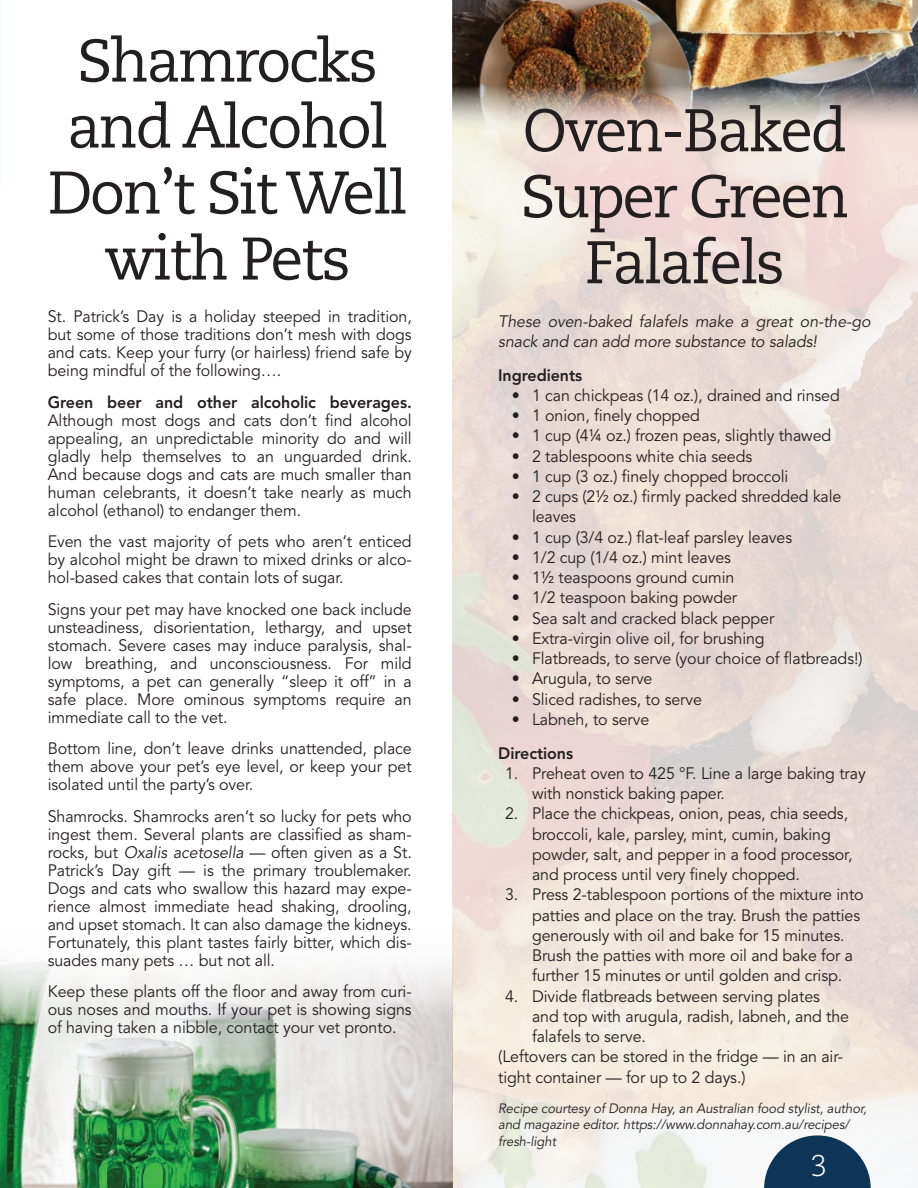
<style>
.page{position:relative;width:918px;height:1188px;background:#fff}
.page>*{position:absolute;margin:0;border:0;box-sizing:border-box;transform-origin:0 0}
.t1{font:60px/66px "Caecilia LT Std";letter-spacing:-.04em;color:#231f20;text-align:center}
.t2{font:300 30px "Caecilia LT Std";color:#fff}
.t3{font:16.5px/18px "Avenir LT Std";letter-spacing:-.005em;color:#231f20;text-align:justify}
.t4{font:italic 16.5px/20.2px "Avenir LT Std";letter-spacing:-.005em;color:#231f20}
.t5{font:800 16.5px "Avenir LT Std";letter-spacing:-.005em;color:#231f20}
.t6{font:italic 13.5px/16.5px "Avenir LT Std";letter-spacing:-.005em;color:#231f20}
.s1{font-style:italic}
</style>
<div class="page">
<img style="left:0;top:1px;width:1px;height:156px">
<img style="left:0;top:927px;width:453px;height:261px">
<img style="left:453px;top:0;width:465px;height:133px">
<svg style="left:764px;top:1135px;width:107px;height:53px"></svg>
<h1 class="t1" style="left:48px;top:29px;width:361px">Shamrocks and Alcohol<br>Don’t Sit Well with Pets</h1>
<p class="t3" style="left:48px;top:308px;width:366px">St. Patrick’s Day is a holiday steeped in tradition, but some of those traditions don’t mesh with dogs and cats. Keep your furry (or hairless) friend safe by being mindful of the following….</p>
<p class="t5" style="left:48px;top:392px;width:366px">Green beer and other alcoholic beverages.</p>
<p class="t3" style="left:48px;top:411px;width:366px">Although most dogs and cats don’t find alcohol appealing, an unpredictable minority do and will gladly help themselves to an unguarded drink.<br>And because dogs and cats are much smaller than human celebrants, it doesn’t take nearly as much alcohol (ethanol) to endanger them.</p>
<p class="t3" style="left:48px;top:533px;width:366px">Even the vast majority of pets who aren’t enticed by alcohol might be drawn to mixed drinks or alco&shy;hol-based cakes that contain lots of sugar.</p>
<p class="t3" style="left:48px;top:600px;width:366px">Signs your pet may have knocked one back include unsteadiness, disorientation, lethargy, and upset stomach. Severe cases may induce paralysis, shal&shy;low breathing, and unconsciousness. For mild symptoms, a pet can generally “sleep it off” in a safe place. More ominous symptoms require an immediate call to the vet.</p>
<p class="t3" style="left:48px;top:740px;width:366px">Bottom line, don’t leave drinks unattended, place them above your pet’s eye level, or keep your pet isolated until the party’s over.</p>
<p class="t3" style="left:48px;top:807px;width:366px">Shamrocks. Shamrocks aren’t so lucky for pets who ingest them. Several plants are classified as sham&shy;rocks, but <span class="s1">Oxalis acetosella</span> — often given as a St.<br>Patrick’s Day gift — is the primary troublemaker.<br>Dogs and cats who swallow this hazard may expe&shy;rience almost immediate head shaking, drooling, and upset stomach. It can also damage the kidneys.<br>Fortunately, this plant tastes fairly bitter, which dis&shy;suades many pets … but not all.</p>
<p class="t3" style="left:48px;top:983px;width:366px">Keep these plants off the floor and away from curi&shy;ous noses and mouths. If your pet is showing signs of having taken a nibble, contact your vet pronto.</p>
<h1 class="t1" style="left:521px;top:99px;width:330px">Oven-Baked<br>Super Green<br>Falafels</h1>
<p class="t4" style="left:498px;top:311px;width:374px">These oven-baked falafels make a great on-the-go snack and can add more substance to salads!</p>
<p class="t5" style="left:498px;top:365px;width:85px">Ingredients</p>
<p class="t3" style="left:512px;top:387px;width:330px">• 1 can chickpeas (14 oz.), drained and rinsed</p>
<p class="t3" style="left:512px;top:407px;width:190px">• 1 onion, finely chopped</p>
<p class="t3" style="left:512px;top:427px;width:321px">• 1 cup (4¼ oz.) frozen peas, slightly thawed</p>
<p class="t3" style="left:512px;top:447px;width:242px">• 2 tablespoons white chia seeds</p>
<p class="t3" style="left:512px;top:468px;width:278px">• 1 cup (3 oz.) finely chopped broccoli</p>
<p class="t3" style="left:532px;top:487px;width:311px;line-height:20.2px;text-indent:-20px">• 2 cups (2½ oz.) firmly packed shredded kale leaves</p>
<p class="t3" style="left:512px;top:528px;width:282px">• 1 cup (3/4 oz.) flat-leaf parsley leaves</p>
<p class="t3" style="left:512px;top:549px;width:221px">• 1/2 cup (1/4 oz.) mint leaves</p>
<p class="t3" style="left:512px;top:569px;width:224px">• 1½ teaspoons ground cumin</p>
<p class="t3" style="left:512px;top:589px;width:227px">• 1/2 teaspoon baking powder</p>
<p class="t3" style="left:512px;top:609px;width:264px">• Sea salt and cracked black pepper</p>
<p class="t3" style="left:512px;top:630px;width:254px">• Extra-virgin olive oil, for brushing</p>
<p class="t3" style="left:512px;top:650px;width:352px">• Flatbreads, to serve (your choice of flatbreads!)</p>
<p class="t3" style="left:512px;top:670px;width:142px">• Arugula, to serve</p>
<p class="t3" style="left:512px;top:690px;width:192px">• Sliced radishes, to serve</p>
<p class="t3" style="left:512px;top:711px;width:139px">• Labneh, to serve</p>
<p class="t5" style="left:498px;top:743px;width:76px">Directions</p>
<p class="t3" style="left:532px;top:764px;width:335px;line-height:20.2px;text-indent:-27px">1. Preheat oven to 425 °F. Line a large baking tray with nonstick baking paper.</p>
<p class="t3" style="left:532px;top:804px;width:322px;line-height:20.2px;text-align:left;text-indent:-27px">2. Place the chickpeas, onion, peas, chia seeds, broccoli, kale, parsley, mint, cumin, baking powder, salt, and pepper in a food processor, and process until very finely chopped.</p>
<p class="t3" style="left:532px;top:885px;width:333px;line-height:20.2px;text-align:left;text-indent:-27px">3. Press 2-tablespoon portions of the mixture into patties and place on the tray. Brush the patties generously with oil and bake for 15 minutes.<br>Brush the patties with more oil and bake for a further 15 minutes or until golden and crisp.</p>
<p class="t3" style="left:505px;top:987px;width:316px">4. Divide flatbreads between serving plates</p>
<p class="t3" style="left:532px;top:1008px;width:319px">and top with arugula, radish, labneh, and the</p>
<p class="t3" style="left:532px;top:1028px;width:115px">falafels to serve.</p>
<p class="t3" style="left:498px;top:1048px;width:346px">(Leftovers can be stored in the fridge — in an air-</p>
<p class="t3" style="left:498px;top:1068px;width:249px">tight container — for up to 2 days.)</p>
<p class="t6" style="left:498px;top:1100px;width:370px">Recipe courtesy of Donna Hay, an Australian food stylist, author, and magazine editor. https://www.donnahay.com.au/recipes/ fresh-light</p>
<h2 class="t2" style="left:811px;top:1149px;width:18px">3</h2>
</div>
